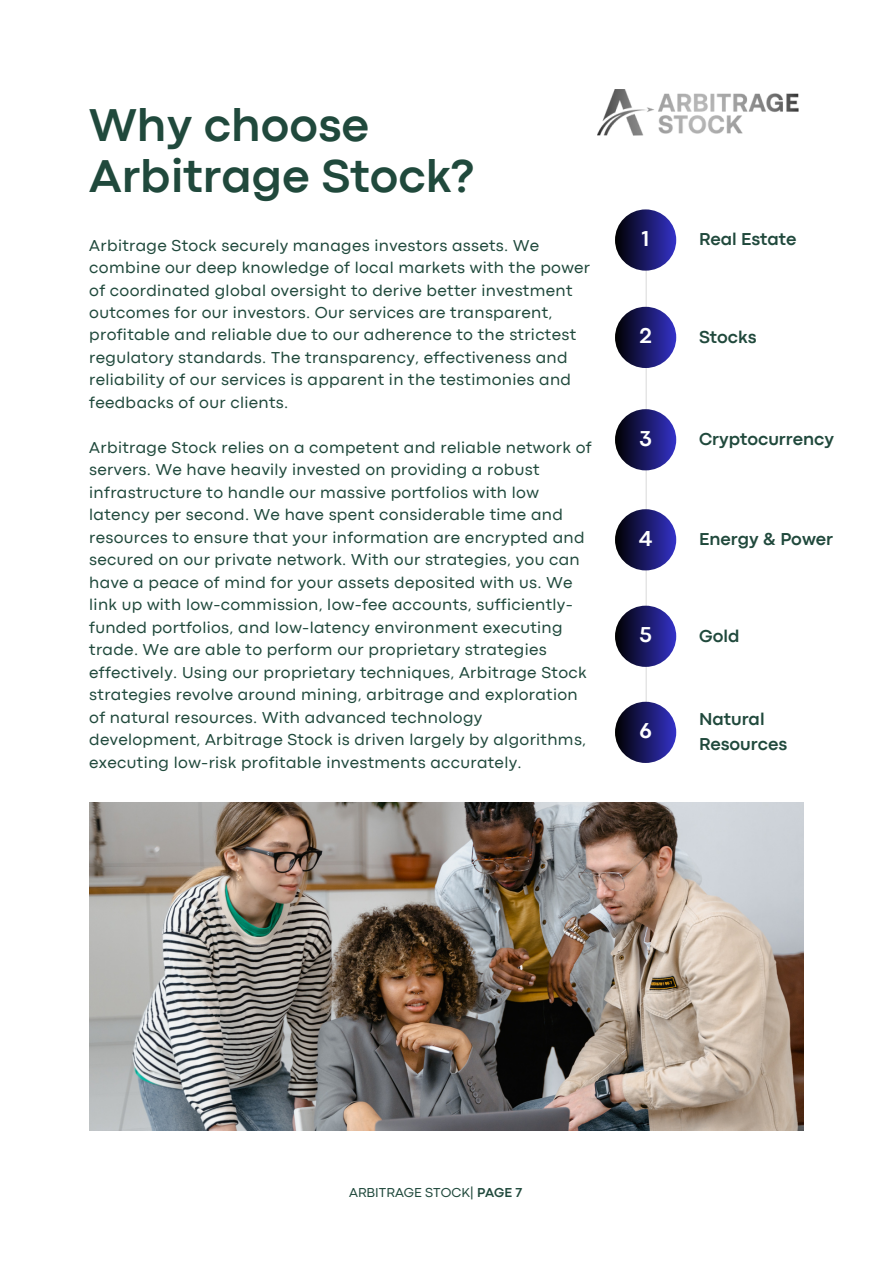
<style>
.page{position:relative;width:893px;height:1264px;background:#fff}
.page>*{position:absolute;margin:0;border:0;box-sizing:border-box;transform-origin:0 0}
.t1{font:700 48px/51.8px "Codec Pro";color:#20493c}
.t2{font:700 22.5px "Codec Pro";color:#fff}
.t3{font:700 18px/24.8px "Codec Pro";color:#20493c}
.t4{font:16.5px/22.5px "Codec Pro";letter-spacing:.02em;color:#20493c}
.t5{font:13.5px "Codec Pro";color:#20493c}
.s1{font-weight:700}
</style>
<div class="page">
<hr style="left:645px;top:231px;width:1px;height:510px;background:#ddd">
<div style="left:615px;top:209px;width:61px;height:62px;background:linear-gradient(to right,#030403,#3432c7);border-radius:50%"></div>
<div style="left:615px;top:307px;width:61px;height:61px;background:linear-gradient(to right,#030303,#3432c7);border-radius:50%"></div>
<div style="left:615px;top:409px;width:61px;height:61px;background:linear-gradient(to right,#030403,#3432c7);border-radius:50%"></div>
<div style="left:615px;top:509px;width:61px;height:61px;background:linear-gradient(to right,#040403,#3432c7);border-radius:50%"></div>
<div style="left:615px;top:605px;width:61px;height:62px;background:linear-gradient(to right,#040403,#3432c7);border-radius:50%"></div>
<img style="left:89px;top:802px;width:714px;height:328px">
<img style="left:598px;top:89px;width:201px;height:46px">
<div style="left:615px;top:701px;width:61px;height:62px;background:linear-gradient(to right,#040403,#3432c7);border-radius:50%"></div>
<p class="t1" style="left:89px;top:102px;width:386px">Why choose<br>Arbitrage Stock?</p>
<p class="t4" style="left:89px;top:235px;width:502px">Arbitrage Stock securely manages investors assets. We combine our deep knowledge of local markets with the power of coordinated global oversight to derive better investment outcomes for our investors. Our services are transparent, profitable and reliable due to our adherence to the strictest regulatory standards. The transparency, effectiveness and reliability of our services is apparent in the testimonies and feedbacks of our clients.</p>
<p class="t4" style="left:89px;top:437px;width:504px">Arbitrage Stock relies on a competent and reliable network of servers. We have heavily invested on providing a robust infrastructure to handle our massive portfolios with low latency per second. We have spent considerable time and resources to ensure that your information are encrypted and secured on our private network. With our strategies, you can have a peace of mind for your assets deposited with us. We link up with low-commission, low-fee accounts, sufficiently&shy;funded portfolios, and low-latency environment executing trade. We are able to perform our proprietary strategies effectively. Using our proprietary techniques, Arbitrage Stock strategies revolve around mining, arbitrage and exploration of natural resources. With advanced technology development, Arbitrage Stock is driven largely by algorithms, executing low-risk profitable investments accurately.</p>
<p class="t2" style="left:641px;top:230px;width:9px">1</p>
<p class="t3" style="left:699px;top:228px;width:99px">Real Estate</p>
<p class="t2" style="left:639px;top:328px;width:14px">2</p>
<p class="t3" style="left:699px;top:326px;width:59px">Stocks</p>
<p class="t2" style="left:639px;top:430px;width:14px">3</p>
<p class="t3" style="left:699px;top:428px;width:136px">Cryptocurrency</p>
<p class="t2" style="left:639px;top:530px;width:15px">4</p>
<p class="t3" style="left:699px;top:528px;width:136px">Energy &amp; Power</p>
<p class="t2" style="left:639px;top:626px;width:14px">5</p>
<p class="t3" style="left:699px;top:624px;width:42px">Gold</p>
<p class="t2" style="left:639px;top:722px;width:14px">6</p>
<p class="t3" style="left:699px;top:708px;width:90px">Natural<br>Resources</p>
<p class="t5" style="left:349px;top:1187px;width:175px">ARBITRAGE STOCK| <span class="s1">PAGE 7</span></p>
</div>
